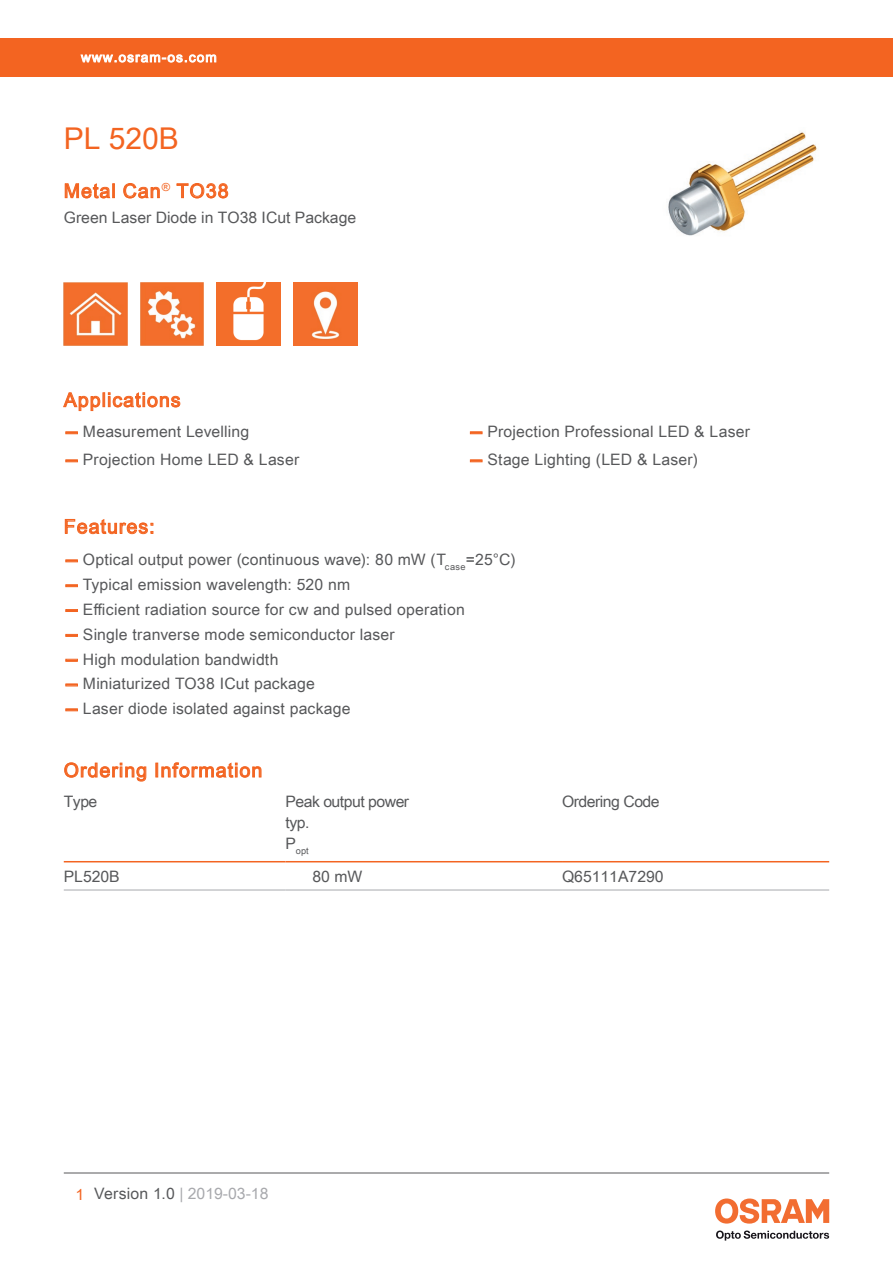
<style>
.page{position:relative;width:893px;height:1263px;background:#fff}
.page>*{position:absolute;margin:0;border:0;box-sizing:border-box;transform-origin:0 0}
.t1{font:30px "Arial Unicode MS";color:#f36421}
.t2{font:19.5px "Arial Unicode MS";letter-spacing:.055em;color:#f36421}
.t3{font:15.75px "Arial Unicode MS";letter-spacing:.01em;color:#57585a}
.t4{font:15.75px "Arial Unicode MS";letter-spacing:-.03em;color:#57585a}
.t5{font:15.75px "Arial Unicode MS";color:#a8a9ad}
.t6{font:13.5px "Arial Unicode MS";letter-spacing:.085em;color:#fff}
.t7{font:9.15px "Arial Unicode MS";color:#57585a}
.s1{font-family:"Helvetica Neue LT Pro";font-weight:700;color:#f36421}
.s2{color:#f36421}
.s3{color:#57585a}
</style>
<div class="page">
<hr style="left:64px;top:1173px;width:765px;height:1px;background:#57585a">
<svg style="left:716px;top:1230px;width:113px;height:10px"></svg>
<svg style="left:715px;top:1198px;width:114px;height:25px"></svg>
<div style="left:0;top:38px;width:893px;height:39px;background:#f36421"></div>
<svg style="left:80px;top:54px;width:137px;height:9px"></svg>
<svg style="left:63px;top:392px;width:118px;height:19px"></svg>
<img style="left:668px;top:132px;width:149px;height:104px">
<svg style="left:64px;top:183px;width:47px;height:16px"></svg>
<div style="left:112px;top:183px;width:3px;height:15px;border:1px solid #f36421"></div>
<svg style="left:123px;top:183px;width:37px;height:16px"></svg>
<svg style="left:176px;top:183px;width:53px;height:16px"></svg>
<img style="left:64px;top:282px;width:63px;height:64px">
<img style="left:140px;top:282px;width:64px;height:64px">
<img style="left:217px;top:282px;width:63px;height:64px">
<img style="left:293px;top:282px;width:64px;height:64px">
<svg style="left:66px;top:432px;width:11px;height:2px"></svg>
<svg style="left:66px;top:460px;width:11px;height:2px"></svg>
<svg style="left:470px;top:432px;width:12px;height:2px"></svg>
<svg style="left:470px;top:460px;width:12px;height:2px"></svg>
<svg style="left:65px;top:519px;width:88px;height:16px"></svg>
<svg style="left:66px;top:560px;width:11px;height:2px"></svg>
<svg style="left:66px;top:585px;width:11px;height:2px"></svg>
<svg style="left:66px;top:634px;width:11px;height:2px"></svg>
<svg style="left:66px;top:659px;width:11px;height:2px"></svg>
<svg style="left:66px;top:684px;width:11px;height:2px"></svg>
<svg style="left:66px;top:709px;width:11px;height:2px"></svg>
<hr style="left:64px;top:861px;width:221px;height:1px;background:#f36421">
<hr style="left:285px;top:861px;width:277px;height:1px;background:#f36421">
<hr style="left:562px;top:861px;width:267px;height:1px;background:#f36421">
<hr style="left:64px;top:890px;width:221px;height:1px;background:#a8a9ad">
<hr style="left:285px;top:890px;width:277px;height:1px;background:#a8a9ad">
<hr style="left:562px;top:890px;width:267px;height:1px;background:#a8a9ad">
<svg style="left:64px;top:762px;width:83px;height:20px"></svg>
<div style="left:155px;top:763px;width:3px;height:14px;border:1px solid #f36421"></div>
<svg style="left:161px;top:762px;width:101px;height:16px"></svg>
<p class="t6" style="left:81px;top:47px;width:137px">www.osram-os.com</p>
<h1 class="t1" style="left:64px;top:117px;width:117px">PL 520B</h1>
<p class="t2" style="left:64px;top:177px;width:166px">Metal Can<sup>®</sup> TO38</p>
<p class="t3" style="left:64px;top:206px;width:294px">Green Laser Diode in TO38 ICut Package</p>
<p class="t2" style="left:64px;top:386px;width:118px">Applications</p>
<p class="t3" style="left:64px;top:420px;width:187px"><span class="s1">—</span> Measurement Levelling</p>
<p class="t3" style="left:64px;top:448px;width:237px"><span class="s1">—</span> Projection Home LED &amp; Laser</p>
<p class="t3" style="left:468px;top:420px;width:283px"><span class="s1">—</span> Projection Professional LED &amp; Laser</p>
<p class="t3" style="left:468px;top:448px;width:231px"><span class="s1">—</span> Stage Lighting (LED &amp; Laser)</p>
<p class="t2" style="left:64px;top:512px;width:92px">Features:</p>
<p class="t3" style="left:64px;top:548px;width:453px"><span class="s1">—</span> Optical output power (continuous wave): 80 mW (T<sub>case</sub>=25°C)</p>
<p class="t3" style="left:64px;top:573px;width:288px"><span class="s1">—</span> Typical emission wavelength: 520 nm</p>
<p class="t3" style="left:64px;top:598px;width:403px"><span class="s1">—</span> Efficient radiation source for cw and pulsed operation</p>
<p class="t3" style="left:64px;top:623px;width:332px"><span class="s1">—</span> Single tranverse mode semiconductor laser</p>
<p class="t3" style="left:64px;top:647px;width:216px"><span class="s1">—</span> High modulation bandwidth</p>
<p class="t3" style="left:64px;top:672px;width:253px"><span class="s1">—</span> Miniaturized TO38 ICut package</p>
<p class="t3" style="left:64px;top:697px;width:288px"><span class="s1">—</span> Laser diode isolated against package</p>
<p class="t2" style="left:64px;top:756px;width:200px">Ordering Information</p>
<p class="t3" style="left:64px;top:790px;width:35px">Type</p>
<p class="t4" style="left:285px;top:790px;width:125px">Peak output power</p>
<p class="t4" style="left:562px;top:790px;width:99px">Ordering Code</p>
<p class="t3" style="left:285px;top:811px;width:25px">typ.</p>
<p class="t7" style="left:285px;top:844px;width:25px"><sup>P</sup>opt</p>
<p class="t3" style="left:64px;top:864px;width:58px">PL520B</p>
<p class="t3" style="left:313px;top:864px;width:51px">80 mW</p>
<p class="t3" style="left:562px;top:864px;width:103px">Q65111A7290</p>
<p class="t5" style="left:76px;top:1182px;width:194px"><span class="s2">1</span> <span class="s3">Version 1.0</span> | 2019-03-18</p>
</div>
